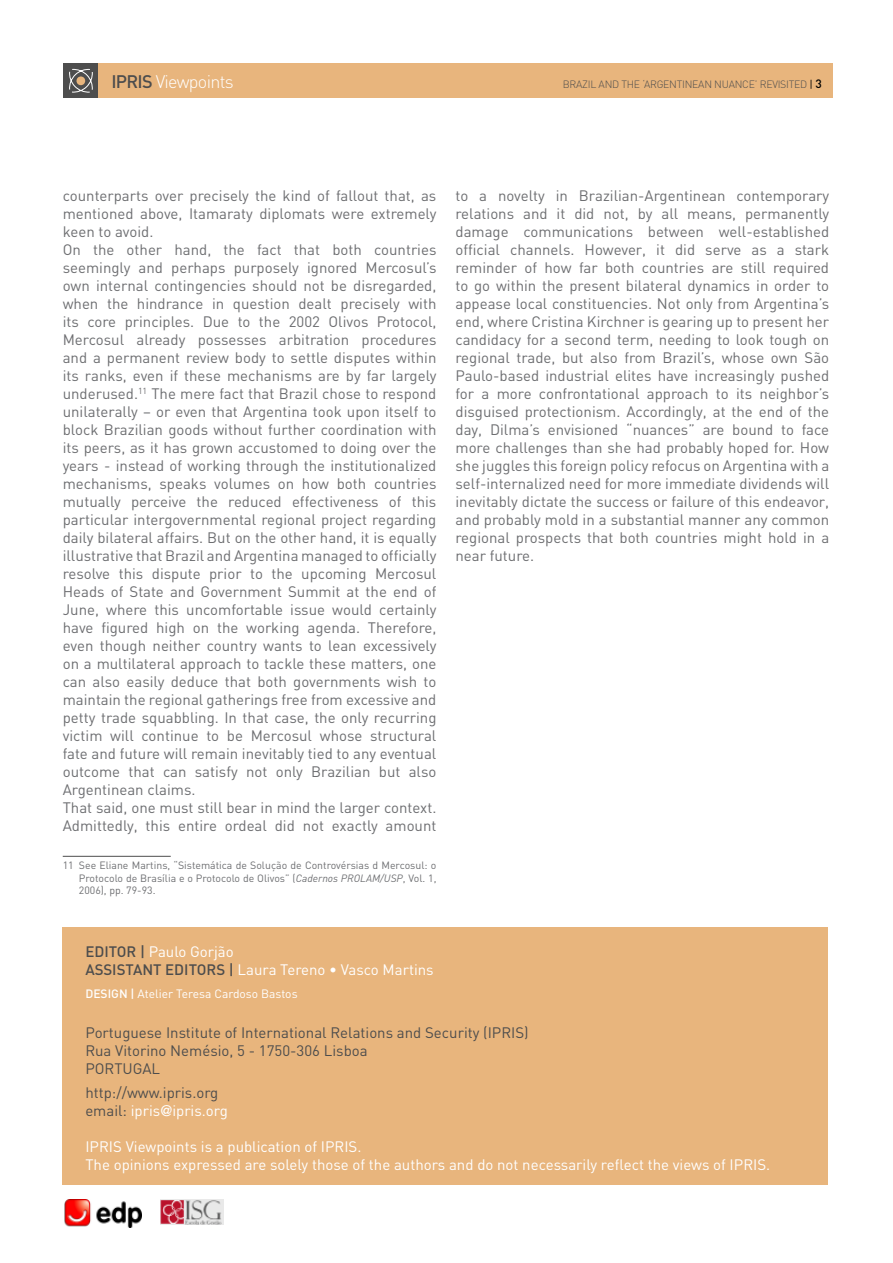
<style>
.page{position:relative;width:893px;height:1263px;background:#fff}
.page>*{position:absolute;margin:0;border:0;box-sizing:border-box;transform-origin:0 0}
.t1{font:300 18px "DIN";letter-spacing:-.04em;color:#fff}
.t2{font:15px/18px "DIN";color:#6d6e71}
.t3{font:15px/18px "DIN";color:#fff}
.t4{font:15px/18px "DIN";color:#4d4d4d}
.t5{font:500 15px/18px "DIN";color:#4d4d4d}
.t6{font:12px "DIN";color:#fff}
.t7{font:10.5px/12.6px "DIN";color:#6d6e71;text-align:justify}
.t8{font:300 10.5px "DIN";letter-spacing:-.025em;color:#4d4d4d}
.s1{font-weight:500;color:#4d4d4d}
.s2{font-weight:400;color:#000}
.s3{font-weight:500;font-size:12px;color:#000}
.s4{font-style:italic}
.s5{font-weight:400;color:#fff}
.s6{font-weight:500}
.s7{color:#fff}
.s8{font-family:"Helvetica Neue";font-weight:500;color:#fff}
</style>
<div class="page">
<div style="left:97px;top:64px;width:735px;height:34px;background:#e8b57d"></div>
<div style="left:64px;top:64px;width:34px;height:34px;background:#4d4d4d"></div>
<svg style="left:69px;top:69px;width:24px;height:23px"></svg>
<img style="left:65px;top:1200px;width:77px;height:27px">
<div style="left:63px;top:927px;width:765px;height:257px;background:#e8b57d"></div>
<img style="left:161px;top:1200px;width:63px;height:24px">
<hr style="left:63px;top:856px;width:108px;height:1px;background:#4d4d4d">
<p class="t1" style="left:111px;top:71px;width:124px"><span class="s1">IPRIS</span> VIEWPOINTS</p>
<p class="t8" style="left:563px;top:78px;width:261px">BRAZIL AND THE ‘ARGENTINEAN NUANCE’ REVISITED <span class="s2">|</span> <span class="s3">3</span></p>
<p class="t2" style="left:63px;top:187px;width:375px">counterparts over precisely the kind of fallout that, as mentioned above, Itamaraty diplomats were extremely keen to avoid.<br>On the other hand, the fact that both countries seemingly and perhaps purposely ignored Mercosul’s own internal contingencies should not be disregarded, when the hindrance in question dealt precisely with its core principles. Due to the 2002 Olivos Protocol, Mercosul already possesses arbitration procedures and a permanent review body to settle disputes within its ranks, even if these mechanisms are by far largely underused.<sup>11</sup> The mere fact that Brazil chose to respond unilaterally – or even that Argentina took upon itself to block Brazilian goods without further coordination with its peers, as it has grown accustomed to doing over the years - instead of working through the institutionalized mechanisms, speaks volumes on how both countries mutually perceive the reduced effectiveness of this particular intergovernmental regional project regarding daily bilateral affairs. But on the other hand, it is equally illustrative that Brazil and Argentina managed to officially resolve this dispute prior to the upcoming Mercosul Heads of State and Government Summit at the end of June, where this uncomfortable issue would certainly have figured high on the working agenda. Therefore, even though neither country wants to lean excessively on a multilateral approach to tackle these matters, one can also easily deduce that both governments wish to maintain the regional gatherings free from excessive and petty trade squabbling. In that case, the only recurring victim will continue to be Mercosul whose structural fate and future will remain inevitably tied to any eventual outcome that can satisfy not only Brazilian but also Argentinean claims.<br>That said, one must still bear in mind the larger context.<br>Admittedly, this entire ordeal did not exactly amount</p>
<p class="t7" style="left:79px;top:859px;width:359px;text-indent:-16px">11 See Eliane Martins, “Sistemática de Solução de Controvérsias d Mercosul: o Protocolo de Brasília e o Protocolo de Olivos” (<span class="s4">Cadernos PROLAM/USP</span>, Vol. 1, 2006), pp. 79-93.</p>
<p class="t2" style="left:455px;top:187px;width:375px;text-align:justify">to a novelty in Brazilian-Argentinean contemporary relations and it did not, by all means, permanently damage communications between well-established official channels. However, it did serve as a stark reminder of how far both countries are still required to go within the present bilateral dynamics in order to appease local constituencies. Not only from Argentina’s end, where Cristina Kirchner is gearing up to present her candidacy for a second term, needing to look tough on regional trade, but also from Brazil’s, whose own São Paulo-based industrial elites have increasingly pushed for a more confrontational approach to its neighbor’s disguised protectionism. Accordingly, at the end of the day, Dilma’s envisioned “nuances” are bound to face more challenges than she had probably hoped for. How she juggles this foreign policy refocus on Argentina with a self-internalized need for more immediate dividends will inevitably dictate the success or failure of this endeavor, and probably mold in a substantial manner any common regional prospects that both countries might hold in a near future.</p>
<p class="t5" style="left:85px;top:941px;width:150px">EDITOR | <span class="s5">Paulo Gorjão<br></span>ASSIS</p>
<p class="t3" style="left:126px;top:960px;width:310px"><span class="s1">TANT EDITORS |</span> Laura Tereno • Vasco Martins</p>
<p class="t6" style="left:85px;top:986px;width:214px"><span class="s6">DESIGN |</span> Atelier Teresa Cardoso Bastos</p>
<p class="t4" style="left:85px;top:1023px;width:445px">Portuguese Institute of International Relations and Security (IPRIS)<br>Rua Vitorino Nemésio, 5 - 1750-306 Lisboa<br>PORTUGAL</p>
<p class="t4" style="left:85px;top:1083px;width:144px">http://www.ipris.org email: <span class="s7">ipris</span><span class="s8">@</span><span class="s7">ipris.org</span></p>
<p class="t3" style="left:85px;top:1137px;width:686px">IPRIS Viewpoints is a publication of IPRIS.<br>The opinions expressed are solely those of the authors and do not necessarily reflect the views of IPRIS.</p>
</div>
